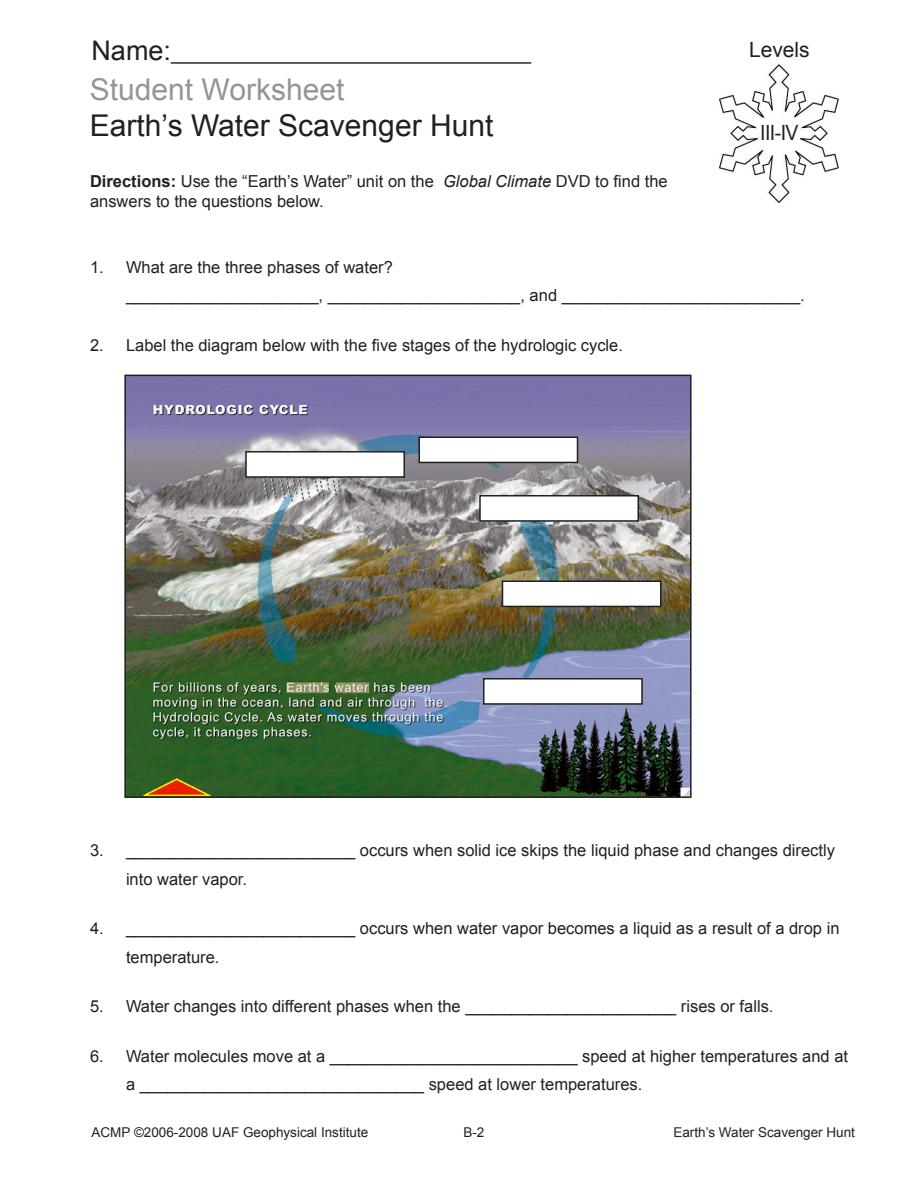
<style>
.page{position:relative;width:918px;height:1188px;background:#fff}
.page>*{position:absolute;margin:0;border:0;box-sizing:border-box;transform-origin:0 0}
.Lesson_Title{font:30px "Arial";color:#231f20}
.Lesson_Title-2{font:30px "Arial";color:#939598}
.t1{font:21px "Arial";color:#231f20;scale:.93 1}
.t2{font:21px "Arial";color:#231f20}
.t3{font:18px "Arial";color:#231f20}
.Procedure{font:16.5px/28.5px "Arial";color:#231f20}
.Directions_-_Workshe{font:13.5px "Arial";color:#231f20}
.s1{font-size:27px}
.s2{font-weight:700}
.s3{font-style:italic}
</style>
<div class="page">
<img style="left:127px;top:378px;width:562px;height:417px">
<div style="left:124px;top:375px;width:568px;height:423px;border:2px solid #231f20"></div>
<div style="left:246px;top:452px;width:158px;height:25px;background:#fff"></div>
<div style="left:245px;top:451px;width:160px;height:27px;border:2px solid #231f20"></div>
<div style="left:419px;top:437px;width:159px;height:25px;background:#fff"></div>
<div style="left:418px;top:436px;width:160px;height:27px;border:2px solid #231f20"></div>
<div style="left:480px;top:496px;width:158px;height:25px;background:#fff"></div>
<div style="left:479px;top:495px;width:160px;height:27px;border:2px solid #231f20"></div>
<div style="left:502px;top:581px;width:159px;height:25px;background:#fff"></div>
<div style="left:502px;top:580px;width:160px;height:27px;border:2px solid #231f20"></div>
<div style="left:484px;top:679px;width:158px;height:25px;background:#fff"></div>
<div style="left:483px;top:678px;width:160px;height:27px;border:2px solid #231f20"></div>
<img style="left:720px;top:64px;width:119px;height:138px">
<p class="t3" style="left:92px;top:44px;width:441px"><span class="s1">Name:</span>____________________________________</p>
<p class="Lesson_Title-2" style="left:90px;top:73px;width:256px">Student Worksheet</p>
<p class="Lesson_Title" style="left:90px;top:109px;width:405px">Earth’s Water Scavenger Hunt</p>
<p class="Procedure" style="left:90px;top:171px;width:579px;line-height:19.8px"><span class="s2">Directions:</span> Use the “Earth’s Water” unit on the <span class="s3">Global Climate</span> DVD to find the answers to the questions below.</p>
<p class="t2" style="left:749px;top:37px;width:62px">Levels</p>
<p class="t1" style="left:760px;top:121px;width:43px">III-IV</p>
<p class="Procedure" style="left:126px;top:253px;width:680px;text-indent:-36px">1. What are the three phases of water?<br>_____________________, _____________________, and __________________________.</p>
<p class="Procedure" style="left:90px;top:331px;width:535px">2. Label the diagram below with the five stages of the hydrologic cycle.</p>
<p class="Procedure" style="left:126px;top:836px;width:710px;text-indent:-36px">3. _________________________ occurs when solid ice skips the liquid phase and changes directly into water vapor.</p>
<p class="Procedure" style="left:126px;top:914px;width:715px;text-indent:-36px">4. _________________________ occurs when water vapor becomes a liquid as a result of a drop in temperature.</p>
<p class="Procedure" style="left:90px;top:992px;width:685px">5. Water changes into different phases when the _______________________ rises or falls.</p>
<p class="Procedure" style="left:126px;top:1042px;width:724px;text-indent:-36px">6. Water molecules move at a ___________________________ speed at higher temperatures and at a _______________________________ speed at lower temperatures.</p>
<p class="Directions_-_Workshe" style="left:92px;top:1125px;width:278px">ACMP ©2006-2008 UAF Geophysical Institute</p>
<p class="Directions_-_Workshe" style="left:463px;top:1125px;width:23px">B-2</p>
<p class="Directions_-_Workshe" style="left:673px;top:1125px;width:183px">Earth’s Water Scavenger Hunt</p>
</div>
